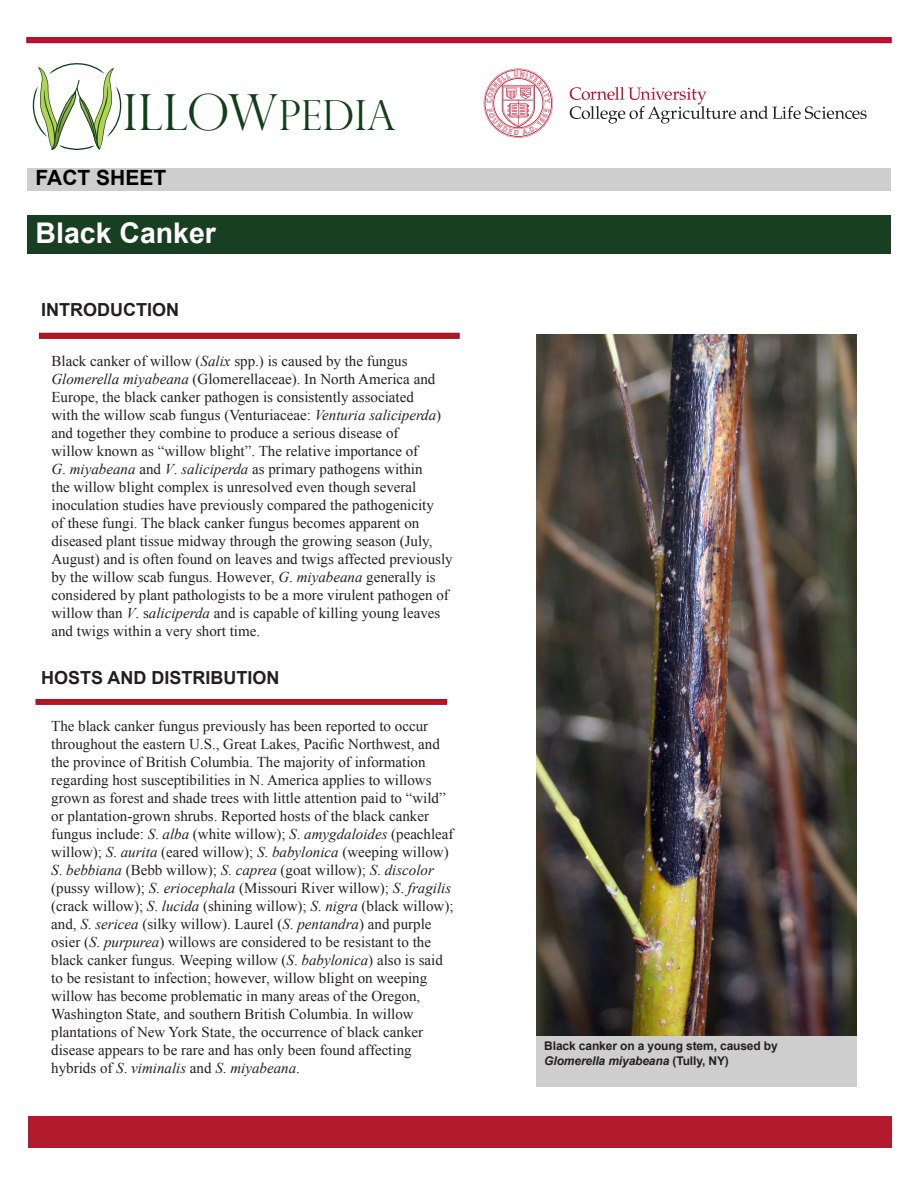
<style>
.page{position:relative;width:918px;height:1188px;background:#fff}
.page>*{position:absolute;margin:0;border:0;box-sizing:border-box;transform-origin:0 0}
.t1{font:300 49.8px "Perpetua Titling";letter-spacing:-.01em;color:#123e1b}
.t2{font:700 28.5px "Arial";color:#fff}
.t3{font:700 21px "Arial";color:#000}
.t4{font:700 18px "Arial";color:#231f20}
.Willow_body_text{font:15px/18px "Times New Roman";color:#231f20}
.Willow_body_text-2{font:700 12px/14.4px "Arial";letter-spacing:-.01em;color:#231f20}
.s1{font-size:41.55px}
.s2{font-style:italic}
</style>
<div class="page">
<div style="left:28px;top:1117px;width:864px;height:31px;background:#b31b2c"></div>
<div style="left:27px;top:168px;width:864px;height:23px;background:#cecece"></div>
<svg style="left:26px;top:37px;width:866px;height:6px;background:#b7102e"></svg>
<svg style="left:39px;top:333px;width:421px;height:6px;background:#af1825"></svg>
<svg style="left:36px;top:699px;width:411px;height:6px;background:#af1725"></svg>
<div style="left:27px;top:215px;width:864px;height:39px;background:#193f22"></div>
<svg style="left:33px;top:63px;width:88px;height:87px"></svg>
<svg style="left:570px;top:87px;width:297px;height:37px"></svg>
<svg style="left:484px;top:69px;width:69px;height:69px"></svg>
<div style="left:536px;top:1033px;width:321px;height:54px;background:#cecece"></div>
<img style="left:536px;top:334px;width:321px;height:702px">
<p class="t1" style="left:123px;top:82px;width:274px">ILLOW<span class="s1">PEDIA</span></p>
<p class="t3" style="left:36px;top:164px;width:132px">FACT SHEET</p>
<p class="t2" style="left:36px;top:214px;width:182px">Black Canker</p>
<p class="t4" style="left:41px;top:298px;width:139px">INTRODUCTION</p>
<p class="Willow_body_text" style="left:51px;top:351px;width:403px">Black canker of willow (<span class="s2">Salix</span> spp.) is caused by the fungus <span class="s2">Glomerella miyabeana</span> (Glomerellaceae). In North America and Europe, the black canker pathogen is consistently associated<br>with the willow scab fungus (Venturiaceae: <span class="s2">Venturia saliciperda</span>) and together they combine to produce a serious disease of<br>willow known as “willow blight”. The relative importance of<br><span class="s2">G</span>. <span class="s2">miyabeana</span> and <span class="s2">V</span>. <span class="s2">saliciperda</span> as primary pathogens within<br>the willow blight complex is unresolved even though several inoculation studies have previously compared the pathogenicity<br>of these fungi. The black canker fungus becomes apparent on diseased plant tissue midway through the growing season (July, August) and is often found on leaves and twigs affected previously by the willow scab fungus. However, <span class="s2">G</span>. <span class="s2">miyabeana</span> generally is considered by plant pathologists to be a more virulent pathogen of willow than <span class="s2">V</span>. s<span class="s2">aliciperda</span> and is capable of killing young leaves and twigs within a very short time.</p>
<p class="t4" style="left:41px;top:666px;width:240px">HOSTS AND DISTRIBUTION</p>
<p class="Willow_body_text" style="left:51px;top:716px;width:404px">The black canker fungus previously has been reported to occur throughout the eastern U.S., Great Lakes, Pacific Northwest, and the province of British Columbia. The majority of information regarding host susceptibilities in N. America applies to willows grown as forest and shade trees with little attention paid to “wild” or plantation-grown shrubs. Reported hosts of the black canker fungus include: <span class="s2">S</span>. <span class="s2">alba</span> (white willow); <span class="s2">S</span>. <span class="s2">amygdaloides</span> (peachleaf willow); <span class="s2">S</span>. <span class="s2">aurita</span> (eared willow); <span class="s2">S</span>. <span class="s2">babylonica</span> (weeping willow)<br><span class="s2">S</span>. <span class="s2">bebbiana</span> (Bebb willow); <span class="s2">S</span>. <span class="s2">caprea</span> (goat willow); <span class="s2">S</span>. <span class="s2">discolor </span>(pussy willow); <span class="s2">S</span>. <span class="s2">eriocephala</span> (Missouri River willow); <span class="s2">S</span>. <span class="s2">fragilis </span>(crack willow); <span class="s2">S</span>. <span class="s2">lucida</span> (shining willow); <span class="s2">S</span>. <span class="s2">nigra</span> (black willow); and, <span class="s2">S</span>. <span class="s2">sericea</span> (silky willow). Laurel (<span class="s2">S</span>. <span class="s2">pentandra</span>) and purple osier (<span class="s2">S</span>. <span class="s2">purpurea</span>) willows are considered to be resistant to the black canker fungus<span class="s2">.</span> Weeping willow (<span class="s2">S</span>. <span class="s2">babylonica</span>) also is said to be resistant to infection; however, willow blight on weeping willow has become problematic in many areas of the Oregon, Washington State, and southern British Columbia. In willow plantations of New York State, the occurrence of black canker disease appears to be rare and has only been found affecting hybrids of <span class="s2">S</span>. <span class="s2">viminalis</span> and <span class="s2">S</span>. <span class="s2">miyabeana</span>.</p>
<p class="Willow_body_text-2" style="left:544px;top:1039px;width:235px">Black canker on a young stem, caused by<br><span class="s2">Glomerella miyabeana</span> (Tully, NY)</p>
</div>
